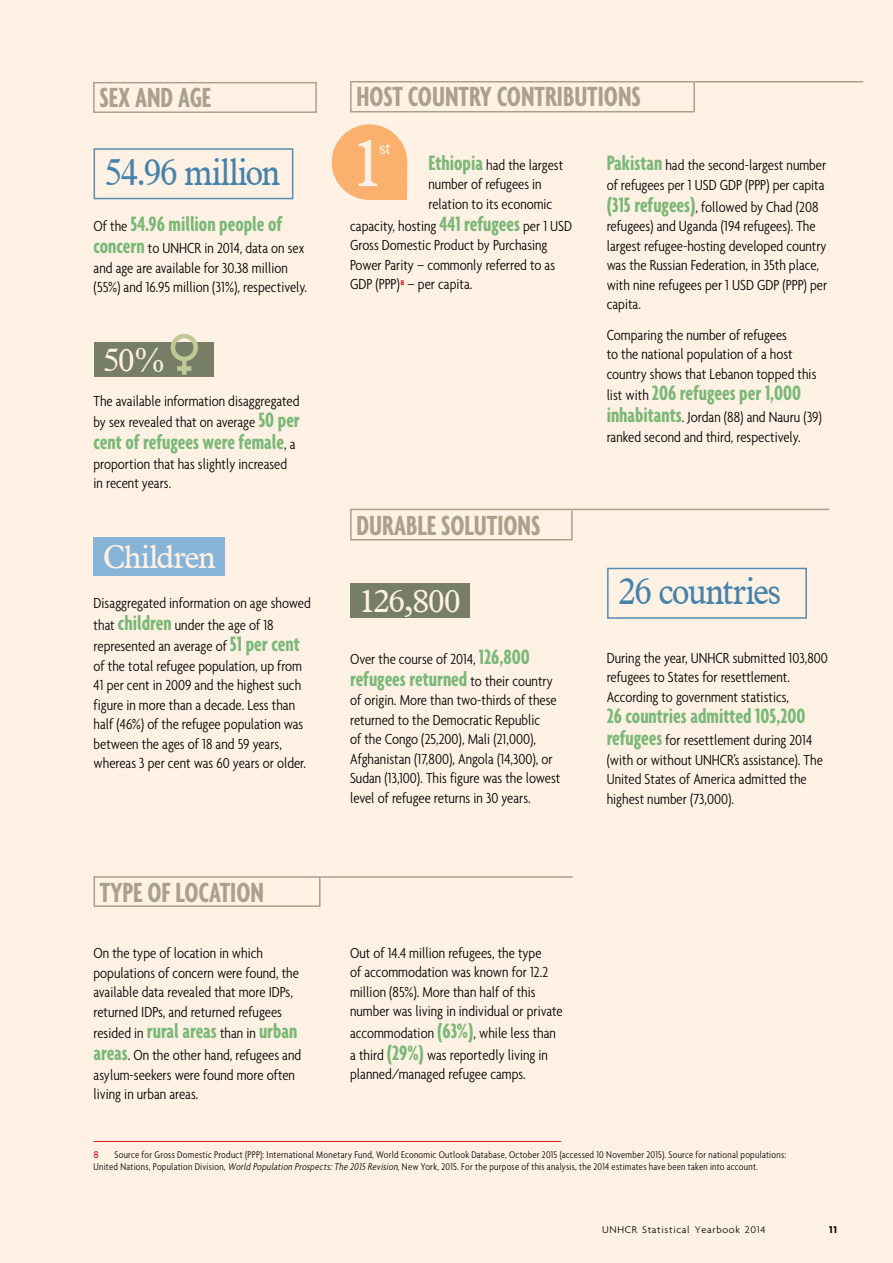
<style>
.page{position:relative;width:893px;height:1263px;background:#fff1e4}
.page>*{position:absolute;margin:0;border:0;box-sizing:border-box;transform-origin:0 0}
.t1{font:66px "News Plantin";color:#fff1e4}
.t2{font:37.5px "News Plantin";letter-spacing:-.025em;color:#4683aa;scale:.91 1}
.t3{font:32.25px "News Plantin";letter-spacing:-.025em;color:#fff1e4}
.t4{font:700 extra-condensed 30px "Agenda";color:#aaa18c}
.t5{font:700 extra-condensed 22.5px "Agenda";color:#7ab877}
.t6{font:17.55px "News Plantin";color:#fff1e4}
.t7{font:300 condensed 15.75px/19.5px "Agenda";color:#000}
.t8{font:300 condensed 10.5px/12px "Agenda";letter-spacing:.025em;color:#000}
.t9{font:300 10.5px "Agenda";letter-spacing:.06em;color:#000}
.t10{font:700 10.5px "Agenda";color:#000}
.t11{font:500 10.5px "Agenda";color:#d71920}
.s1{font-weight:300;font-stretch:condensed;font-size:15.75px;color:#000}
.s2{font-weight:700;font-stretch:extra-condensed;font-size:22.5px;color:#7ab877}
.s3{font-style:italic}
</style>
<div class="page">
<hr style="left:94px;top:1141px;width:467px;height:1px;background:#d71920">
<svg style="left:332px;top:124px;width:75px;height:76px"></svg>
<div style="left:607px;top:568px;width:200px;height:51px;border:2px solid #578bb0"></div>
<div style="left:350px;top:583px;width:119px;height:34px;background:#767e66"></div>
<div style="left:95px;top:342px;width:119px;height:34px;background:#767e66"></div>
<div style="left:94px;top:538px;width:131px;height:38px;background:#87b3d7"></div>
<div style="left:94px;top:148px;width:199px;height:51px;border:2px solid #578bb0"></div>
<hr style="left:350px;top:509px;width:479px;height:1px;background:#aaa18c">
<hr style="left:350px;top:81px;width:513px;height:1px;background:#aaa18c">
<hr style="left:94px;top:876px;width:479px;height:2px;background:#aaa18c">
<svg style="left:93px;top:82px;width:224px;height:31px"></svg>
<svg style="left:350px;top:82px;width:346px;height:31px"></svg>
<svg style="left:350px;top:508px;width:223px;height:33px"></svg>
<svg style="left:93px;top:876px;width:228px;height:31px"></svg>
<div style="left:171px;top:334px;width:27px;height:27px;border:5px solid #bfc995;border-radius:50%"></div>
<div style="left:182px;top:359px;width:5px;height:16px;background:#bfc995"></div>
<div style="left:177px;top:366px;width:14px;height:5px;background:#bfc995"></div>
<h3 class="t4" style="left:99px;top:81px;width:113px">Sex and Age</h3>
<h2 class="t2" style="left:105px;top:148px;width:194px">54.96 million</h2>
<h3 class="t5" style="left:94px;top:211px;width:190px"><span class="s1">Of the</span> 54.96 million people of</h3>
<p class="t7" style="left:94px;top:238px;width:215px"><span class="s2">concern</span> to UNHCR in 2014, data on sex and age are available for 30.38 million (55%) and 16.95 million (31%), respectively.</p>
<h3 class="t3" style="left:103px;top:339px;width:65px">50%</h3>
<p class="t7" style="left:94px;top:390px;width:208px;line-height:21.8px">The available information disaggregated by sex revealed that on average <span class="s2">50 per</span></p>
<h3 class="t5" style="left:94px;top:429px;width:204px">cent of refugees were female<span class="s1">, a</span></h3>
<p class="t7" style="left:94px;top:454px;width:195px">proportion that has slightly increased in recent years.</p>
<h3 class="t3" style="left:103px;top:537px;width:114px">Children</h3>
<p class="t7" style="left:94px;top:592px;width:219px;line-height:21.8px">Disaggregated information on age showed that <span class="s2">children</span> under the age of 18 represented an average of <span class="s2">51 per cent</span></p>
<p class="t7" style="left:94px;top:656px;width:214px">of the total refugee population, up from 41 per cent in 2009 and the highest such figure in more than a decade. Less than half (46%) of the refugee population was between the ages of 18 and 59 years, whereas 3 per cent was 60 years or older.</p>
<h3 class="t4" style="left:100px;top:875px;width:166px">Type of Location</h3>
<p class="t7" style="left:94px;top:943px;width:207px">On the type of location in which populations of concern were found, the available data revealed that more IDPs, returned IDPs, and returned refugees</p>
<p class="t7" style="left:94px;top:1022px;width:209px;line-height:21.8px">resided in <span class="s2">rural areas</span> than in <span class="s2">urban areas</span>. On the other hand, refugees and</p>
<p class="t7" style="left:94px;top:1064px;width:203px">asylum-seekers were found more often living in urban areas.</p>
<h3 class="t4" style="left:356px;top:80px;width:286px">Host Country Contributions</h3>
<h1 class="t1" style="left:351px;top:122px;width:34px">1</h1>
<p class="t6" style="left:379px;top:137px;width:13px">st</p>
<p class="t7" style="left:428px;top:155px;width:136px"><span class="s2">Ethiopia</span> had the largest number of refugees in relation to its economic</p>
<p class="t7" style="left:350px;top:216px;width:224px">capacity, hosting <span class="s2">441 refugees</span> per 1 USD Gross Domestic Product by Purchasing Power Parity – commonly referred to as GDP (PPP)<sup>8</sup> – per capita.</p>
<h3 class="t4" style="left:356px;top:508px;width:185px">Durable Solutions</h3>
<p class="t7" style="left:607px;top:155px;width:221px"><span class="s2">Pakistan</span> had the second-largest number of refugees per 1 USD GDP (PPP) per capita</p>
<p class="t7" style="left:607px;top:197px;width:222px"><span class="s2">(315 refugees)</span>, followed by Chad (208 refugees) and Uganda (194 refugees). The largest refugee-hosting developed country was the Russian Federation, in 35th place, with nine refugees per 1 USD GDP (PPP) per capita.</p>
<p class="t7" style="left:607px;top:325px;width:211px">Comparing the number of refugees<br>to the national population of a host country shows that Lebanon topped this</p>
<h3 class="t5" style="left:607px;top:380px;width:196px"><span class="s1">list with</span> 206 refugees per 1,000</h3>
<p class="t7" style="left:607px;top:407px;width:217px"><span class="s2">inhabitants</span>. Jordan (88) and Nauru (39) ranked second and third, respectively.</p>
<h3 class="t3" style="left:359px;top:580px;width:103px">126,800</h3>
<h2 class="t2" style="left:618px;top:568px;width:180px">26 countries</h2>
<p class="t7" style="left:350px;top:649px;width:181px">Over the course of 2014, <span class="s2">126,800</span></p>
<h3 class="t5" style="left:350px;top:666px;width:204px">refugees returned <span class="s1">to their country</span></h3>
<p class="t7" style="left:350px;top:690px;width:212px">of origin. More than two-thirds of these returned to the Democratic Republic<br>of the Congo (25,200), Mali (21,000), Afghanistan (17,800), Angola (14,300), or Sudan (13,100). This figure was the lowest level of refugee returns in 30 years.</p>
<p class="t7" style="left:607px;top:648px;width:223px">During the year, UNHCR submitted 103,800 refugees to States for resettlement.<br>According to government statistics,</p>
<h3 class="t5" style="left:607px;top:703px;width:200px">26 countries admitted 105,200</h3>
<p class="t7" style="left:607px;top:730px;width:218px"><span class="s2">refugees</span> for resettlement during 2014 (with or without UNHCR’s assistance). The United States of America admitted the highest number (73,000).</p>
<p class="t7" style="left:350px;top:942px;width:214px">Out of 14.4 million refugees, the type<br>of accommodation was known for 12.2 million (85%). More than half of this number was living in individual or private</p>
<p class="t7" style="left:350px;top:1022px;width:207px;line-height:21.8px">accommodation <span class="s2">(63%)</span>, while less than a third <span class="s2">(29%)</span> was reportedly living in</p>
<p class="t7" style="left:350px;top:1064px;width:177px">planned/managed refugee camps.</p>
<p class="t8" style="left:94px;top:1148px;width:694px;text-indent:21px">Source for Gross Domestic Product (PPP): International Monetary Fund, World Economic Outlook Database, October 2015 (accessed 10 November 2015). Source for national populations:<br>United Nations, Population Division, <span class="s3">World Population Prospects:The 2015 Revision</span>, New York, 2015. For the purpose of this analysis, the 2014 estimates have been taken into account.</p>
<p class="t11" style="left:94px;top:1148px;width:7px">8</p>
<p class="t9" style="left:602px;top:1224px;width:165px">UNHCR Statistical Yearbook 2014</p>
<p class="t10" style="left:829px;top:1223px;width:9px">11</p>
</div>
